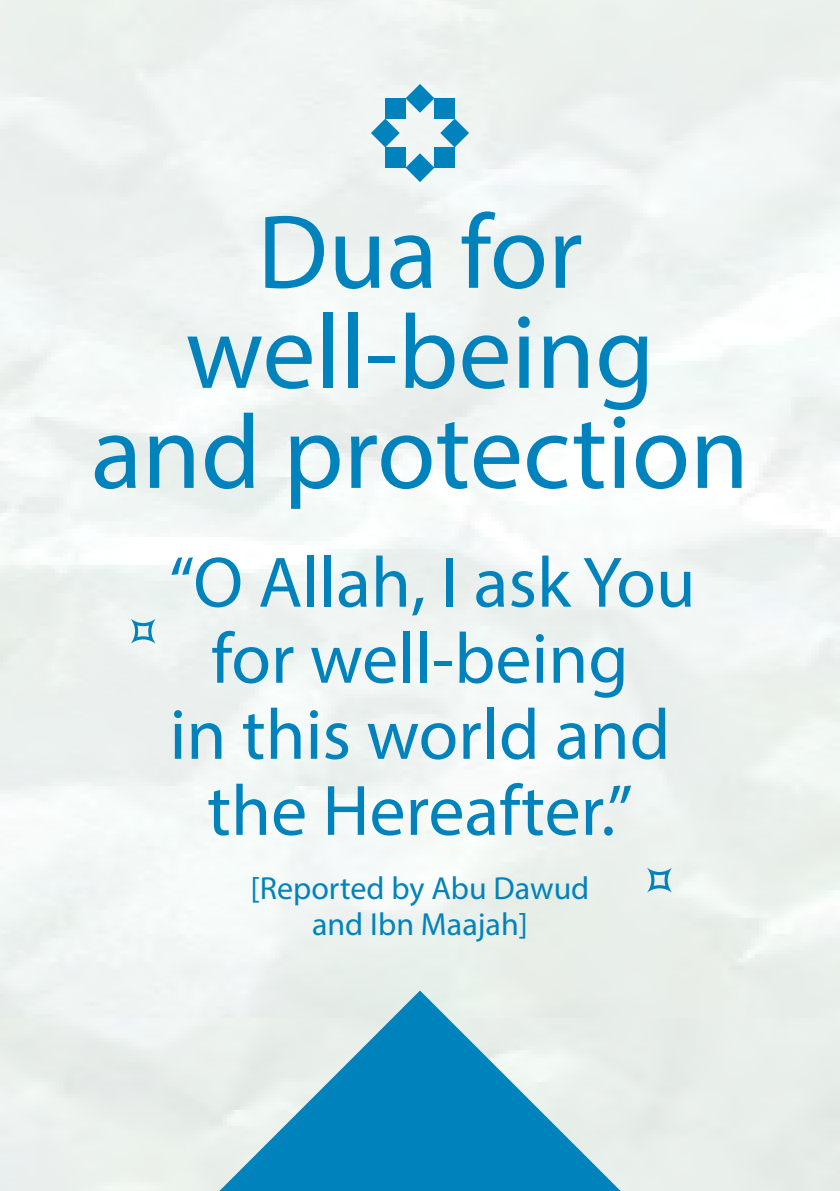
<style>
.page{position:relative;width:840px;height:1191px;background:#fff}
.page>*{position:absolute;margin:0;border:0;box-sizing:border-box;transform-origin:0 0}
.t1{font:106px/100px "Myriad Pro";color:#0083bc;text-align:center}
.t2{font:72px/76px "Myriad Pro";color:#0083bc;text-align:center}
.t3{font:32px/36px "Myriad Pro";color:#0083bc;text-align:center}
</style>
<div class="page">
<img style="left:0;top:0;width:839px;height:1191px">
<svg style="left:646px;top:867px;width:25px;height:25px"></svg>
<svg style="left:131px;top:619px;width:25px;height:24px"></svg>
<svg style="left:219px;top:990px;width:401px;height:201px;background:#78bad3"></svg>
<svg style="left:440px;top:119px;width:29px;height:28px"></svg>
<div style="left:434px;top:98px;width:20px;height:21px;background:#0083bc"></div>
<svg style="left:405px;top:84px;width:29px;height:29px"></svg>
<div style="left:385px;top:98px;width:20px;height:21px;background:#0083bc"></div>
<svg style="left:370px;top:119px;width:29px;height:28px"></svg>
<div style="left:385px;top:147px;width:20px;height:21px;background:#0083bc"></div>
<svg style="left:405px;top:153px;width:29px;height:29px"></svg>
<div style="left:434px;top:147px;width:20px;height:21px;background:#0083bc"></div>
<h1 class="t1" style="left:91px;top:201px;width:659px">Dua for well-being and protection</h1>
<p class="t2" style="left:169px;top:543px;width:527px">“O Allah, I ask You for well-being<br>in this world and the Hereafter.”</p>
<p class="t3" style="left:250px;top:869px;width:340px">[Reported by Abu Dawud and Ibn Maajah]</p>
</div>
